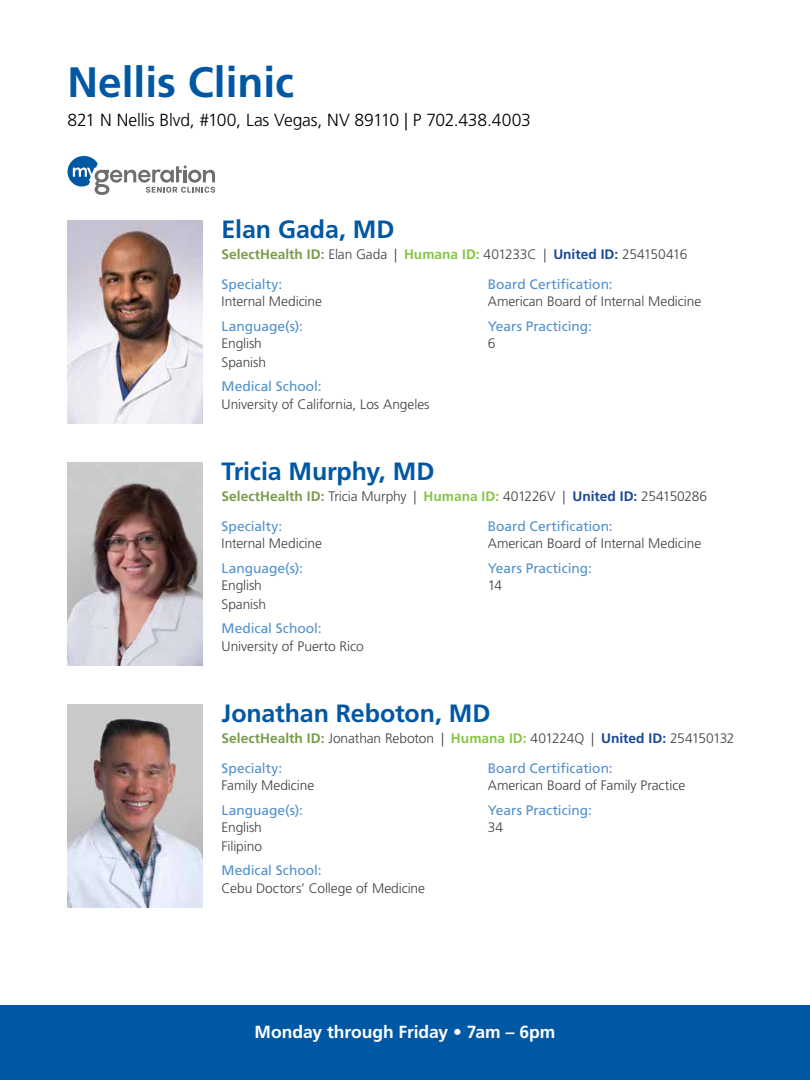
<style>
.page{position:relative;width:810px;height:1080px;background:#fff}
.page>*{position:absolute;margin:0;border:0;box-sizing:border-box;transform-origin:0 0}
.t1{font:700 42.5px "Frutiger LT Std";color:#0058a4}
.t2{font:700 25px "Frutiger LT Std";letter-spacing:-.005em;color:#0058a4}
.t3{font:300 17.5px "Frutiger LT Std";letter-spacing:-.01em;color:#000}
.t4{font:700 17.5px "Frutiger LT Std";letter-spacing:-.005em;color:#fff}
.t5{font:300 13.75px/18.8px "Frutiger LT Std";letter-spacing:-.01em;color:#414042}
.t6{font:13.75px "Frutiger LT Std";color:#5091cd}
.s1{font-weight:700;color:#789c4a}
.s2{font-weight:700;color:#87c546}
.s3{font-weight:700;color:#1a4798}
</style>
<div class="page">
<div style="left:0;top:1005px;width:810px;height:75px;background:#0058a4"></div>
<svg style="left:68px;top:156px;width:147px;height:39px"></svg>
<img style="left:68px;top:221px;width:134px;height:202px">
<img style="left:68px;top:463px;width:134px;height:202px">
<img style="left:68px;top:705px;width:134px;height:202px">
<h1 class="t1" style="left:68px;top:57px;width:228px">Nellis Clinic</h1>
<p class="t3" style="left:68px;top:110px;width:465px">821 N Nellis Blvd, #100, Las Vegas, NV 89110 | P 702.438.4003</p>
<h2 class="t2" style="left:222px;top:215px;width:174px">Elan Gada, MD</h2>
<p class="t6" style="left:222px;top:276px;width:62px">Specialty:</p>
<p class="t5" style="left:222px;top:292px;width:102px">Internal Medicine</p>
<p class="t6" style="left:222px;top:318px;width:83px">Language(s):</p>
<p class="t5" style="left:222px;top:334px;width:46px">English<br>Spanish</p>
<p class="t6" style="left:222px;top:378px;width:102px">Medical School:</p>
<p class="t5" style="left:222px;top:395px;width:209px">University of California, Los Angeles</p>
<p class="t5" style="left:222px;top:245px;width:467px"><span class="s1">SelectHealth ID:</span> Elan Gada | <span class="s2">Humana ID:</span> 401233C | <span class="s3">United ID:</span> 254150416</p>
<p class="t6" style="left:488px;top:276px;width:126px">Board Certification:</p>
<p class="t5" style="left:488px;top:292px;width:215px">American Board of Internal Medicine</p>
<p class="t6" style="left:488px;top:318px;width:106px">Years Practicing:</p>
<p class="t5" style="left:488px;top:334px;width:9px">6</p>
<h2 class="t2" style="left:222px;top:457px;width:214px">Tricia Murphy, MD</h2>
<p class="t6" style="left:222px;top:518px;width:62px">Specialty:</p>
<p class="t5" style="left:222px;top:534px;width:102px">Internal Medicine</p>
<p class="t6" style="left:222px;top:560px;width:83px">Language(s):</p>
<p class="t5" style="left:222px;top:576px;width:46px">English<br>Spanish</p>
<p class="t6" style="left:222px;top:621px;width:102px">Medical School:</p>
<p class="t5" style="left:222px;top:637px;width:144px">University of Puerto Rico</p>
<p class="t5" style="left:222px;top:487px;width:487px"><span class="s1">SelectHealth ID:</span> Tricia Murphy | <span class="s2">Humana ID:</span> 401226V | <span class="s3">United ID:</span> 254150286</p>
<p class="t6" style="left:488px;top:518px;width:126px">Board Certification:</p>
<p class="t5" style="left:488px;top:534px;width:215px">American Board of Internal Medicine</p>
<p class="t6" style="left:488px;top:560px;width:106px">Years Practicing:</p>
<p class="t5" style="left:488px;top:576px;width:16px">14</p>
<h2 class="t2" style="left:222px;top:699px;width:270px">Jonathan Reboton, MD</h2>
<p class="t6" style="left:222px;top:760px;width:62px">Specialty:</p>
<p class="t5" style="left:222px;top:777px;width:94px">Family Medicine</p>
<p class="t6" style="left:222px;top:802px;width:83px">Language(s):</p>
<p class="t5" style="left:222px;top:818px;width:42px">English<br>Filipino</p>
<p class="t6" style="left:222px;top:863px;width:102px">Medical School:</p>
<p class="t5" style="left:222px;top:879px;width:205px">Cebu Doctors’ College of Medicine</p>
<p class="t5" style="left:222px;top:729px;width:515px"><span class="s1">SelectHealth ID:</span> Jonathan Reboton | <span class="s2">Humana ID:</span> 401224Q | <span class="s3">United ID:</span> 254150132</p>
<p class="t6" style="left:488px;top:760px;width:126px">Board Certification:</p>
<p class="t5" style="left:488px;top:777px;width:199px">American Board of Family Practice</p>
<p class="t6" style="left:488px;top:802px;width:106px">Years Practicing:</p>
<p class="t5" style="left:488px;top:818px;width:17px">34</p>
<p class="t4" style="left:255px;top:1021px;width:302px">Monday through Friday • 7am – 6pm</p>
</div>
